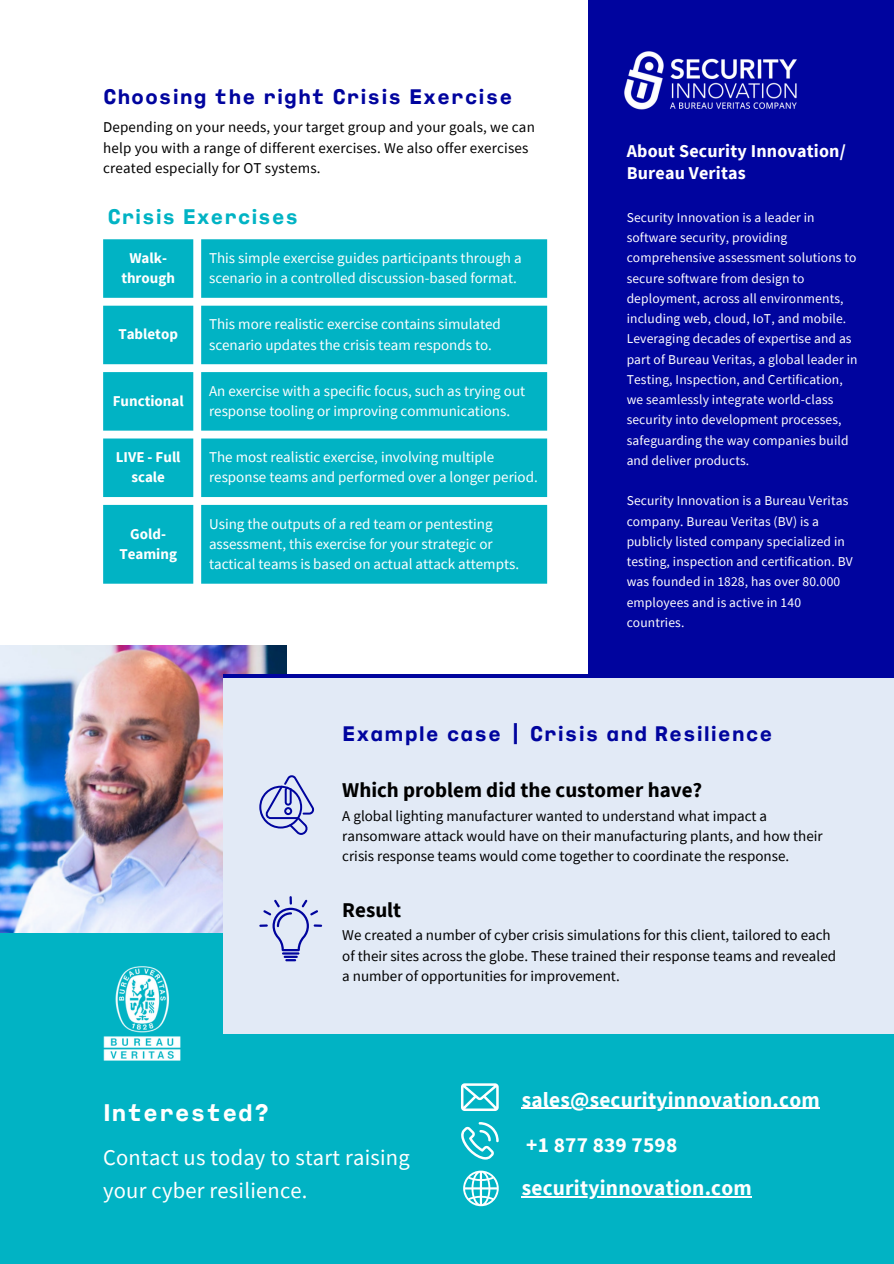
<style>
.page{position:relative;width:894px;height:1264px;background:#fff}
.page>*{position:absolute;margin:0;border:0;box-sizing:border-box;transform-origin:0 0}
.t1{font:700 expanded 24px "Bureau Veritas";letter-spacing:.01em;color:#fff}
.t2{font:22.5px/32.7px "Source Sans Pro";letter-spacing:.01em;color:#fff}
.t3{font:700 21.3px "Source Sans Pro";letter-spacing:.01em;color:#fff}
.t4{font:700 expanded 21px "Bureau Veritas";letter-spacing:.01em;color:#00049e}
.t5{font:700 21px "Source Sans Pro";color:#000}
.t6{font:700 expanded 21px "Bureau Veritas";color:#01b3c4}
.t7{font:700 18px/22.5px "Source Sans Pro";letter-spacing:.01em;color:#fff}
.t8{font:15px/20.2px "Source Sans Pro";color:#000}
.t9{font:15px/20.2px "Source Sans Pro";color:#fff}
.t10{font:700 15px/20.2px "Source Sans Pro";color:#fff;text-align:center}
.t11{font:13.5px/20.2px "Source Sans Pro";letter-spacing:.01em;color:#fff}
</style>
<div class="page">
<div style="left:0;top:933px;width:893px;height:330px;background:#01b3c4"></div>
<img style="left:0;top:645px;width:286px;height:287px">
<div style="left:588px;top:0;width:305px;height:873px;background:#00049e"></div>
<img style="left:624px;top:51px;width:173px;height:59px">
<div style="left:224px;top:674px;width:669px;height:360px;background:#e2eaf6"></div>
<img style="left:103px;top:957px;width:121px;height:104px">
<svg style="left:259px;top:775px;width:55px;height:59px"></svg>
<svg style="left:259px;top:896px;width:63px;height:65px"></svg>
<hr style="left:224px;top:674px;width:669px;height:4px;background:#00049e">
<svg style="left:103px;top:239px;width:444px;height:344px;background:#1cbbca"></svg>
<svg style="left:461px;top:1083px;width:37px;height:27px"></svg>
<svg style="left:461px;top:1122px;width:37px;height:37px"></svg>
<svg style="left:463px;top:1170px;width:35px;height:36px"></svg>
<hr style="left:521px;top:1107px;width:49px;height:1px;background:#fff">
<hr style="left:570px;top:1107px;width:249px;height:1px;background:#fff">
<hr style="left:521px;top:1195px;width:230px;height:2px;background:#fff">
<p class="t4" style="left:103px;top:89px;width:411px">Choosing the right Crisis Exercise</p>
<p class="t8" style="left:103px;top:117px;width:433px">Depending on your needs, your target group and your goals, we can help you with a range of different exercises. We also offer exercises created especially for OT systems.</p>
<p class="t6" style="left:108px;top:210px;width:192px">Crisis Exercises</p>
<p class="t10" style="left:121px;top:247px;width:55px">Walk&shy;through</p>
<h3 class="t9" style="left:209px;top:247px;width:314px">This simple exercise guides participants through a scenario in a controlled discussion-based format.</h3>
<h5 class="t10" style="left:118px;top:324px;width:61px">Tabletop</h5>
<h3 class="t9" style="left:209px;top:314px;width:293px">This more realistic exercise contains simulated scenario updates the crisis team responds to.</h3>
<p class="t10" style="left:113px;top:390px;width:72px">Functional</p>
<p class="t9" style="left:209px;top:380px;width:317px">An exercise with a specific focus, such as trying out response tooling or improving communications.</p>
<p class="t10" style="left:116px;top:446px;width:66px">LIVE - Full scale</p>
<p class="t9" style="left:209px;top:446px;width:330px">The most realistic exercise, involving multiple response teams and performed over a longer period.</p>
<p class="t10" style="left:119px;top:523px;width:59px">Gold-<br>Teaming</p>
<p class="t9" style="left:209px;top:513px;width:311px">Using the outputs of a red team or pentesting assessment, this exercise for your strategic or tactical teams is based on actual attack attempts.</p>
<p class="t7" style="left:626px;top:139px;width:220px">About Security Innovation/<br>Bureau Veritas</p>
<h4 class="t11" style="left:626px;top:207px;width:232px">Security Innovation is a leader in software security, providing comprehensive assessment solutions to secure software from design to deployment, across all environments, including web, cloud, IoT, and mobile.<br>Leveraging decades of expertise and as part of Bureau Veritas, a global leader in Testing, Inspection, and Certification, we seamlessly integrate world-class security into development processes, safeguarding the way companies build and deliver products.</h4>
<p class="t11" style="left:626px;top:490px;width:228px">Security Innovation is a Bureau Veritas company. Bureau Veritas (BV) is a publicly listed company specialized in testing, inspection and certification. BV was founded in 1828, has over 80.000 employees and is active in 140 countries.</p>
<p class="t4" style="left:342px;top:726px;width:432px">Example case | Crisis and Resilience</p>
<p class="t5" style="left:342px;top:776px;width:361px">Which problem did the customer have?</p>
<p class="t8" style="left:342px;top:805px;width:482px">A global lighting manufacturer wanted to understand what impact a ransomware attack would have on their manufacturing plants, and how their crisis response teams would come together to coordinate the response.</p>
<p class="t5" style="left:342px;top:896px;width:60px">Result</p>
<p class="t8" style="left:342px;top:924px;width:495px">We created a number of cyber crisis simulations for this client, tailored to each of their sites across the globe. These trained their response teams and revealed a number of opportunities for improvement.</p>
<p class="t1" style="left:103px;top:1104px;width:168px">Interested?</p>
<h3 class="t2" style="left:103px;top:1140px;width:308px">Contact us today to start raising your cyber resilience.</h3>
<p class="t3" style="left:521px;top:1085px;width:299px">sales@securityinnovation.com</p>
<h5 class="t3" style="left:526px;top:1130px;width:153px">+1 877 839 7598</h5>
<p class="t3" style="left:521px;top:1173px;width:231px">securityinnovation.com</p>
</div>
